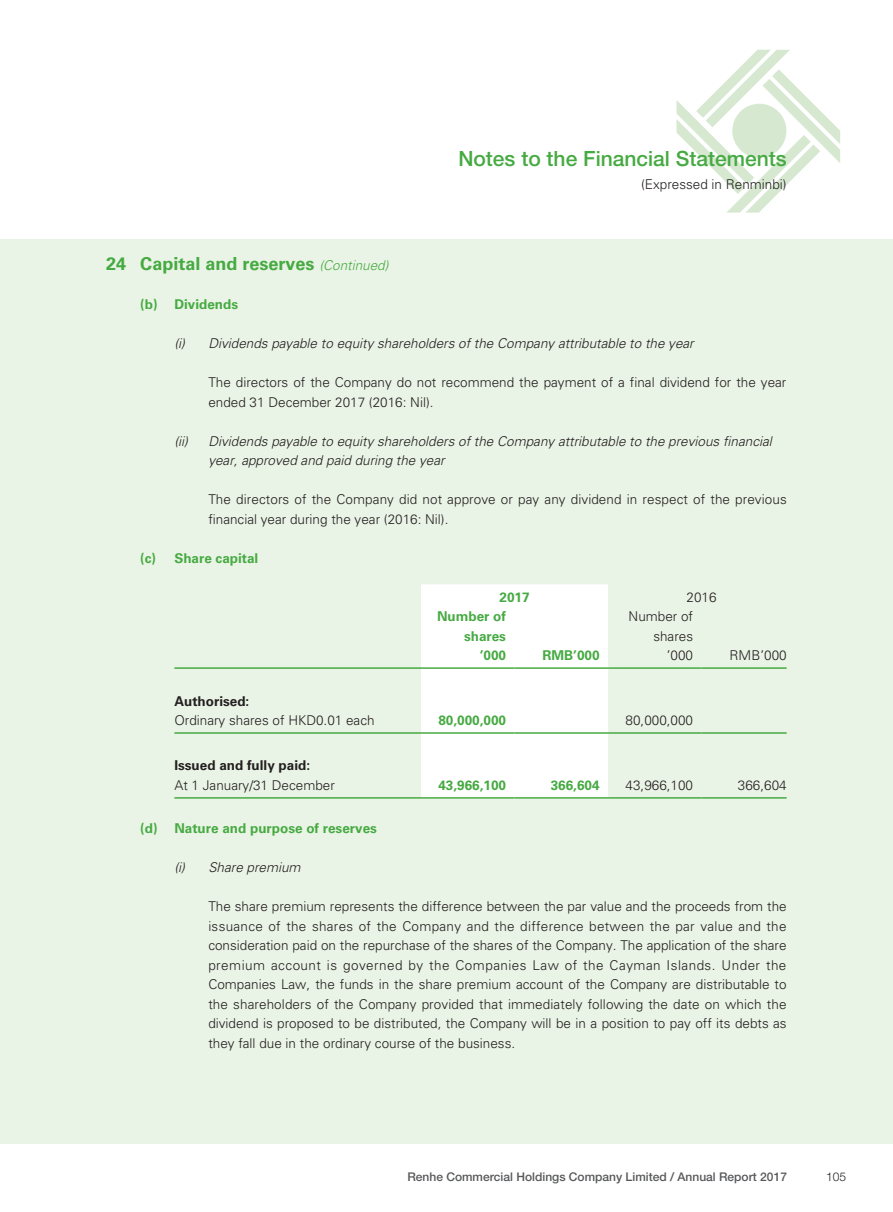
<style>
.page{position:relative;width:893px;height:1212px;background:#fff}
.page>*{position:absolute;margin:0;border:0;box-sizing:border-box;transform-origin:0 0}
.t1{font:500 21px "Helvetica Neue LT Std";color:#46aa42}
._01_H1{font:700 18px "Univers LT Std";color:#46aa42}
._00_txt{font:300 13.5px/19.5px "Univers LT Std";color:#231f20}
._03_H3{font:italic 300 13.5px/19.5px "Univers LT Std";color:#231f20}
._50_Table_txt{font:300 13.5px "Univers LT Std";color:#231f20}
._02_H2{font:700 13.5px "Univers LT Std";color:#46aa42}
._50_Table_txt-2{font:700 13.5px "Univers LT Std";color:#46aa42}
._50_Table_txt-3{font:700 13.5px "Univers LT Std";color:#231f20}
.t2{font:500 12px "Helvetica Neue LT Std";color:#57585a}
.t3{font:300 12px "Helvetica Neue LT Std";color:#231f20}
.s1{font-weight:300;font-style:italic;font-size:13.5px}
</style>
<div class="page">
<div style="left:0;top:239px;width:893px;height:905px;background:#eaf4e6"></div>
<svg style="left:676px;top:50px;width:164px;height:163px"></svg>
<div style="left:421px;top:584px;width:187px;height:213px;background:#fff"></div>
<hr style="left:174px;top:667px;width:247px;height:2px;background:#46aa42">
<hr style="left:421px;top:667px;width:93px;height:2px;background:#46aa42">
<hr style="left:514px;top:667px;width:94px;height:2px;background:#46aa42">
<hr style="left:608px;top:667px;width:94px;height:2px;background:#46aa42">
<hr style="left:702px;top:667px;width:85px;height:2px;background:#46aa42">
<hr style="left:174px;top:732px;width:247px;height:2px;background:#46aa42">
<hr style="left:421px;top:732px;width:93px;height:2px;background:#46aa42">
<hr style="left:514px;top:732px;width:94px;height:2px;background:#46aa42">
<hr style="left:608px;top:732px;width:94px;height:2px;background:#46aa42">
<hr style="left:702px;top:732px;width:85px;height:2px;background:#46aa42">
<hr style="left:174px;top:797px;width:247px;height:2px;background:#46aa42">
<hr style="left:421px;top:797px;width:93px;height:2px;background:#46aa42">
<hr style="left:514px;top:797px;width:94px;height:2px;background:#46aa42">
<hr style="left:608px;top:797px;width:94px;height:2px;background:#46aa42">
<hr style="left:702px;top:797px;width:85px;height:2px;background:#46aa42">
<h1 class="t1" style="left:458px;top:146px;width:330px">Notes to the Financial Statements</h1>
<p class="_00_txt" style="left:641px;top:174px;width:147px">(Expressed in Renminbi)</p>
<p class="_01_H1" style="left:106px;top:253px;width:284px">24 Capital and reserves <span class="s1">(Continued)</span></p>
<p class="_02_H2" style="left:140px;top:296px;width:99px">(b) Dividends</p>
<p class="_03_H3" style="left:174px;top:334px;width:521px">(i) Dividends payable to equity shareholders of the Company attributable to the year</p>
<p class="_00_txt" style="left:208px;top:373px;width:580px">The directors of the Company do not recommend the payment of a final dividend for the year ended 31 December 2017 (2016: Nil).</p>
<p class="_03_H3" style="left:208px;top:431px;width:565px;text-indent:-34px">(ii) Dividends payable to equity shareholders of the Company attributable to the previous financial year, approved and paid during the year</p>
<p class="_00_txt" style="left:208px;top:490px;width:580px">The directors of the Company did not approve or pay any dividend in respect of the previous financial year during the year (2016: Nil).</p>
<p class="_02_H2" style="left:140px;top:550px;width:120px">(c) Share capital</p>
<p class="_50_Table_txt-2" style="left:499px;top:589px;width:32px">2017</p>
<p class="_50_Table_txt" style="left:687px;top:589px;width:32px">2016</p>
<p class="_50_Table_txt-2" style="left:437px;top:608px;width:70px">Number of</p>
<p class="_50_Table_txt-2" style="left:464px;top:628px;width:44px">shares</p>
<p class="_50_Table_txt" style="left:629px;top:608px;width:66px">Number of</p>
<p class="_50_Table_txt" style="left:653px;top:628px;width:41px">shares</p>
<p class="_50_Table_txt-2" style="left:480px;top:647px;width:28px">’000</p>
<p class="_50_Table_txt-2" style="left:543px;top:647px;width:59px">RMB’000</p>
<p class="_50_Table_txt" style="left:667px;top:647px;width:28px">’000</p>
<p class="_50_Table_txt" style="left:730px;top:647px;width:59px">RMB’000</p>
<p class="_50_Table_txt-3" style="left:174px;top:693px;width:77px">Authorised:</p>
<p class="_50_Table_txt" style="left:174px;top:712px;width:202px">Ordinary shares of HKD0.01 each</p>
<p class="_50_Table_txt-2" style="left:438px;top:712px;width:69px">80,000,000</p>
<p class="_50_Table_txt" style="left:626px;top:712px;width:69px">80,000,000</p>
<p class="_50_Table_txt-3" style="left:174px;top:758px;width:137px">Issued and fully paid:</p>
<p class="_50_Table_txt" style="left:174px;top:777px;width:162px">At 1 January/31 December</p>
<p class="_50_Table_txt-2" style="left:438px;top:777px;width:69px">43,966,100</p>
<p class="_50_Table_txt-2" style="left:551px;top:777px;width:50px">366,604</p>
<p class="_50_Table_txt" style="left:626px;top:777px;width:69px">43,966,100</p>
<p class="_50_Table_txt" style="left:738px;top:777px;width:50px">366,604</p>
<p class="_02_H2" style="left:140px;top:820px;width:238px">(d) Nature and purpose of reserves</p>
<p class="_03_H3" style="left:174px;top:858px;width:128px">(i) Share premium</p>
<p class="_00_txt" style="left:208px;top:896px;width:580px;text-align:justify">The share premium represents the difference between the par value and the proceeds from the issuance of the shares of the Company and the difference between the par value and the consideration paid on the repurchase of the shares of the Company. The application of the share premium account is governed by the Companies Law of the Cayman Islands. Under the Companies Law, the funds in the share premium account of the Company are distributable to the shareholders of the Company provided that immediately following the date on which the dividend is proposed to be distributed, the Company will be in a position to pay off its debts as they fall due in the ordinary course of the business.</p>
<p class="t2" style="left:407px;top:1169px;width:381px">Renhe Commercial Holdings Company Limited / Annual Report 2017</p>
<p class="t3" style="left:826px;top:1169px;width:22px">105</p>
</div>
